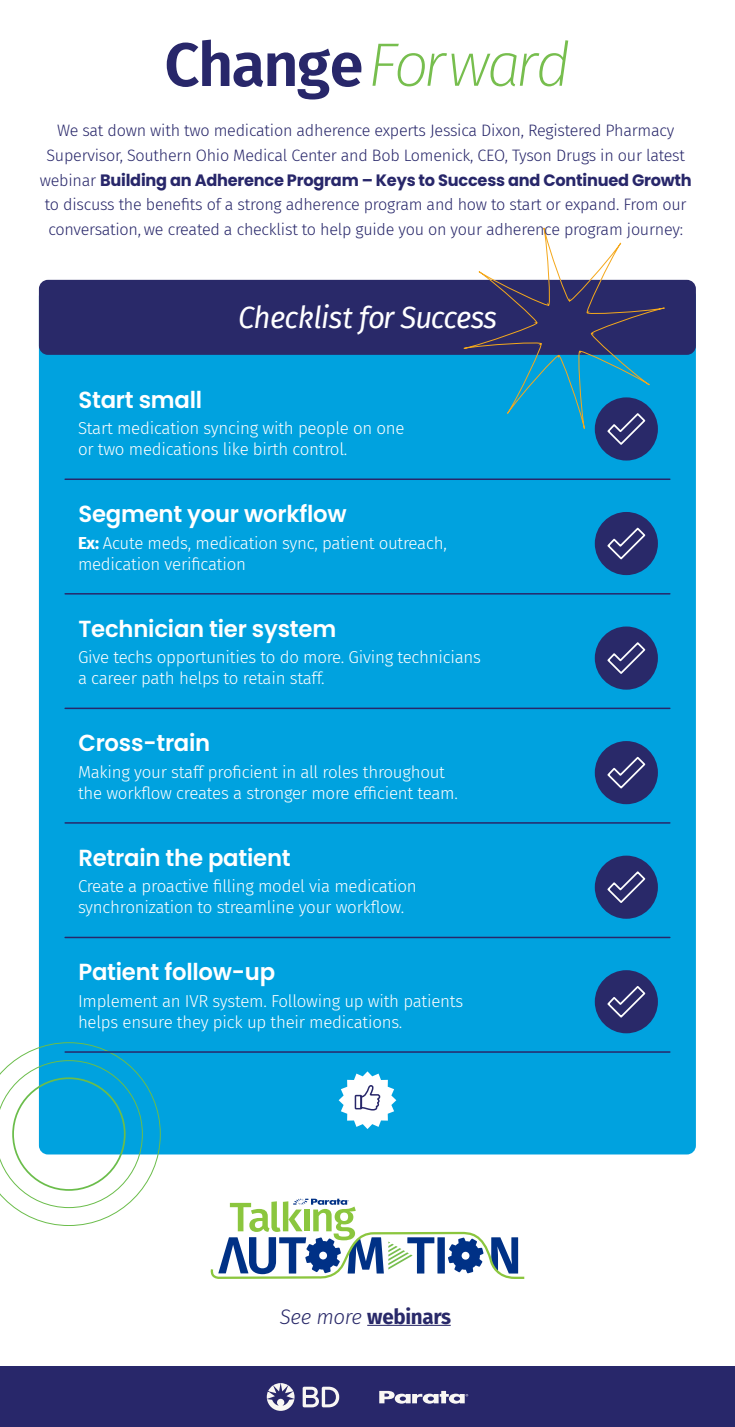
<style>
.page{position:relative;width:735px;height:1427px;background:#fff}
.page>*{position:absolute;margin:0;border:0;box-sizing:border-box;transform-origin:0 0}
.t1{font:italic 30px "Fira Sans";letter-spacing:-.025em;color:#fff}
.t2{font:600 23.25px "Poppins";letter-spacing:-.01em;color:#fff}
.t3{font:700 21px "Fira Sans";letter-spacing:-.015em;color:#292969}
.t4{font:300 17.25px/21px "Fira Sans";letter-spacing:-.015em;color:#fff}
.t5{font:300 16.5px/24.8px "Fira Sans";letter-spacing:-.015em;color:#28276a;text-align:center}
.t6{font:700 16.5px "Poppins";letter-spacing:-.015em;color:#28276a}
.s1{font-family:"Fira Sans";font-weight:300}
.s2{font-weight:700}
.s3{font-weight:300;font-style:italic}
</style>
<div class="page">
<div style="left:0;top:1367px;width:735px;height:60px;background:#28276a"></div>
<div style="left:39px;top:287px;width:657px;height:867px;background:#00a2df;border-radius:9px"></div>
<div style="left:39px;top:280px;width:657px;height:75px;background:#292969;border-radius:9px"></div>
<svg style="left:167px;top:40px;width:194px;height:59px"></svg>
<svg style="left:372px;top:40px;width:196px;height:46px"></svg>
<svg style="left:303px;top:1386px;width:36px;height:21px"></svg>
<svg style="left:267px;top:1383px;width:28px;height:28px"></svg>
<svg style="left:379px;top:1391px;width:89px;height:12px"></svg>
<svg style="left:0;top:1042px;width:161px;height:183px"></svg>
<hr style="left:367px;top:1324px;width:84px;height:2px;background:#292969">
<hr style="left:65px;top:478px;width:605px;height:2px;background:#28276a">
<div style="left:595px;top:397px;width:63px;height:63px;background:#292969;border-radius:50%"></div>
<svg style="left:463px;top:227px;width:202px;height:219px"></svg>
<hr style="left:65px;top:593px;width:605px;height:1px;background:#28276a">
<div style="left:595px;top:512px;width:63px;height:63px;background:#292969;border-radius:50%"></div>
<svg style="left:607px;top:527px;width:39px;height:33px"></svg>
<hr style="left:65px;top:707px;width:605px;height:2px;background:#28276a">
<div style="left:595px;top:626px;width:63px;height:63px;background:#292969;border-radius:50%"></div>
<svg style="left:607px;top:642px;width:39px;height:32px"></svg>
<hr style="left:65px;top:822px;width:605px;height:1px;background:#28276a">
<div style="left:595px;top:741px;width:63px;height:63px;background:#292969;border-radius:50%"></div>
<svg style="left:607px;top:756px;width:39px;height:33px"></svg>
<hr style="left:65px;top:936px;width:605px;height:2px;background:#28276a">
<div style="left:595px;top:855px;width:63px;height:64px;background:#292969;border-radius:50%"></div>
<svg style="left:607px;top:871px;width:39px;height:32px"></svg>
<hr style="left:65px;top:1051px;width:605px;height:2px;background:#28276a">
<div style="left:595px;top:970px;width:63px;height:63px;background:#292969;border-radius:50%"></div>
<svg style="left:607px;top:986px;width:39px;height:32px"></svg>
<svg style="left:339px;top:1071px;width:57px;height:58px"></svg>
<svg style="left:210px;top:1198px;width:314px;height:81px"></svg>
<p class="t5" style="left:47px;top:118px;width:640px">We sat down with two medication adherence experts Jessica Dixon, Registered Pharmacy<br>Supervisor, Southern Ohio Medical Center and Bob Lomenick, CEO, Tyson Drugs in our latest</p>
<p class="t6" style="left:40px;top:170px;width:654px"><span class="s1">webinar</span> Building an Adherence Program – Keys to Success and Continued Growth</p>
<p class="t5" style="left:45px;top:192px;width:643px;text-align:left">to discuss the benefits of a strong adherence program and how to start or expand. From our conversation, we created a checklist to help guide you on your adherence program journey:</p>
<h2 class="t2" style="left:78px;top:386px;width:125px">Start small</h2>
<h1 class="t1" style="left:238px;top:296px;width:260px">Checklist for Success</h1>
<p class="t4" style="left:78px;top:418px;width:328px">Start medication syncing with people on one or two medications like birth control.</p>
<h2 class="t2" style="left:78px;top:500px;width:270px">Segment your workflow</h2>
<p class="t4" style="left:78px;top:532px;width:370px"><span class="s2">Ex:</span> Acute meds, medication sync, patient outreach, medication verification</p>
<h2 class="t2" style="left:78px;top:615px;width:259px">Technician tier system</h2>
<p class="t4" style="left:78px;top:647px;width:405px">Give techs opportunities to do more. Giving technicians a career path helps to retain staff.</p>
<h2 class="t2" style="left:78px;top:729px;width:133px">Cross-train</h2>
<p class="t4" style="left:78px;top:761px;width:381px">Making your staff proficient in all roles throughout the workflow creates a stronger more efficient team.</p>
<h2 class="t2" style="left:78px;top:844px;width:214px">Retrain the patient</h2>
<p class="t4" style="left:78px;top:876px;width:340px">Create a proactive filling model via medication synchronization to streamline your workflow.</p>
<h2 class="t2" style="left:78px;top:958px;width:198px">Patient follow-up</h2>
<p class="t4" style="left:78px;top:990px;width:387px">Implement an IVR system. Following up with patients helps ensure they pick up their medications.</p>
<p class="t3" style="left:280px;top:1298px;width:173px"><span class="s3">See more</span> webinars</p>
</div>
